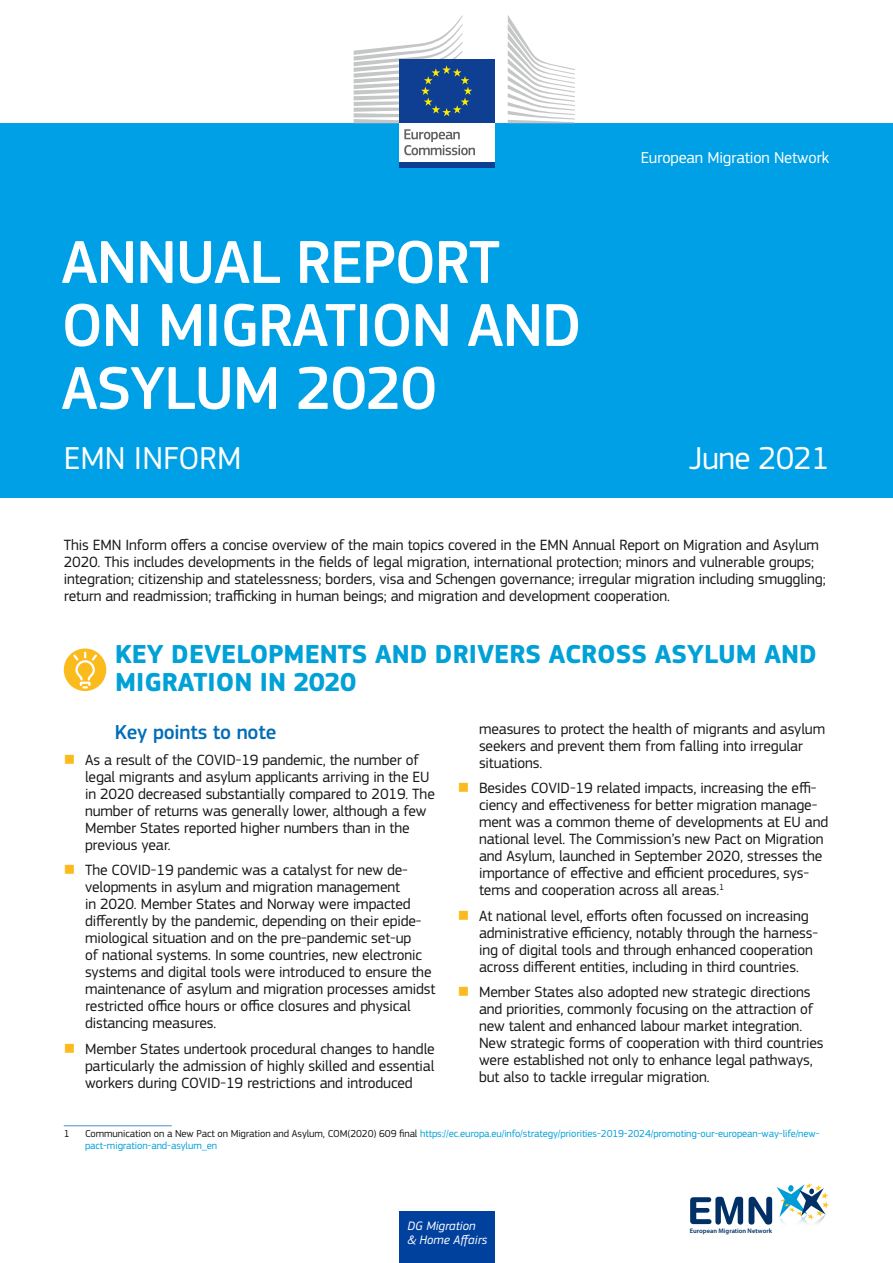
<style>
.page{position:relative;width:893px;height:1263px;background:#fff}
.page>*{position:absolute;margin:0;border:0;box-sizing:border-box;transform-origin:0 0}
.t1{font:500 63px/63px "EC Square Sans Pro";letter-spacing:-.02em;color:#fff}
.t2{font:33px "EC Square Sans Pro";letter-spacing:-.01em;color:#fff}
.t3{font:700 27px/28.3px "EC Square Sans Pro";color:#00a1d7}
.t4{font:500 21px "EC Square Sans Pro";letter-spacing:-.01em;color:#006db7}
.t5{font:16.5px "EC Square Sans Pro";letter-spacing:-.01em;color:#fff}
.t6{font:15.45px/17px "EC Square Sans Pro";letter-spacing:-.01em;color:#181716}
.t7{font:italic 12.75px/14.1px "EC Square Sans Pro";color:#fff}
.t8{font:10.5px/11.6px "EC Square Sans Pro";letter-spacing:-.01em;color:#00a1d7}
.t9{font:10.5px "EC Square Sans Pro";color:#181716}
.t10{font:600 6.45px "Myriad Pro";color:#003065}
.s1{color:#fbbb1e}
.s2{color:#181716}
</style>
<div class="page">
<div style="left:399px;top:1212px;width:95px;height:51px;background:#00419e"></div>
<div style="left:0;top:123px;width:893px;height:375px;background:#00a0e6"></div>
<div style="left:399px;top:121px;width:95px;height:43px;background:#fff"></div>
<div style="left:399px;top:59px;width:95px;height:64px;background:#0f3f93"></div>
<svg style="left:354px;top:15px;width:118px;height:108px"></svg>
<div style="left:399px;top:163px;width:95px;height:5px;background:#0f3f93"></div>
<svg style="left:508px;top:15px;width:67px;height:108px"></svg>
<svg style="left:404px;top:129px;width:71px;height:26px"></svg>
<svg style="left:690px;top:1197px;width:53px;height:27px"></svg>
<svg style="left:749px;top:1183px;width:80px;height:42px"></svg>
<hr style="left:64px;top:1125px;width:108px;height:1px;background:#4e8fcc">
<div style="left:64px;top:648px;width:42px;height:43px;background:#fbbb1d;border-radius:50%"></div>
<svg style="left:71px;top:652px;width:28px;height:36px"></svg>
<p class="t5" style="left:641px;top:148px;width:190px">European Migration Network</p>
<h1 class="t1" style="left:61px;top:232px;width:522px">ANNUAL REPORT<br>ON MIGRATION AND<br>ASYLUM 2020</h1>
<h2 class="t2" style="left:64px;top:439px;width:179px">EMN INFORM</h2>
<h2 class="t2" style="left:689px;top:439px;width:142px">June 2021</h2>
<p class="t6" style="left:64px;top:536px;width:763px">This EMN Inform offers a concise overview of the main topics covered in the EMN Annual Report on Migration and Asylum 2020. This includes developments in the fields of legal migration, international protection; minors and vulnerable groups; integration; citizenship and statelessness; borders, visa and Schengen governance; irregular migration including smuggling; return and readmission; trafficking in human beings; and migration and development cooperation.</p>
<h3 class="t3" style="left:115px;top:641px;width:703px">KEY DEVELOPMENTS AND DRIVERS ACROSS ASYLUM AND<br>MIGRATION IN 2020</h3>
<h3 class="t4" style="left:115px;top:720px;width:163px">Key points to note</h3>
<p class="t6" style="left:85px;top:751px;width:351px;text-indent:-21px"><span class="s1">■</span> As a result of the COVID-19 pandemic, the number of legal migrants and asylum applicants arriving in the EU in 2020 decreased substantially compared to 2019. The number of returns was generally lower, although a few Member States reported higher numbers than in the previous year.</p>
<p class="t6" style="left:85px;top:862px;width:352px;text-indent:-21px"><span class="s1">■</span> The COVID-19 pandemic was a catalyst for new de&shy;velopments in asylum and migration management<br>in 2020. Member States and Norway were impacted differently by the pandemic, depending on their epide&shy;miological situation and on the pre-pandemic set-up<br>of national systems. In some countries, new electronic systems and digital tools were introduced to ensure the maintenance of asylum and migration processes amidst restricted office hours or office closures and physical distancing measures.</p>
<p class="t6" style="left:85px;top:1040px;width:351px;text-align:justify;text-indent:-21px"><span class="s1">■</span> Member States undertook procedural changes to handle particularly the admission of highly skilled and essential workers during COVID-19 restrictions and introduced</p>
<p class="t6" style="left:479px;top:720px;width:348px">measures to protect the health of migrants and asylum seekers and prevent them from falling into irregular situations.</p>
<p class="t6" style="left:479px;top:780px;width:351px;text-indent:-21px"><span class="s1">■</span> Besides COVID-19 related impacts, increasing the effi&shy;ciency and effectiveness for better migration manage&shy;ment was a common theme of developments at EU and national level. The Commission’s new Pact on Migration and Asylum, launched in September 2020, stresses the importance of effective and efficient procedures, sys&shy;tems and cooperation across all areas.<sup>1</sup></p>
<p class="t6" style="left:479px;top:907px;width:340px;text-indent:-21px"><span class="s1">■</span> At national level, efforts often focussed on increasing administrative efficiency, notably through the harness&shy;ing of digital tools and through enhanced cooperation across different entities, including in third countries.</p>
<p class="t6" style="left:479px;top:984px;width:346px;text-indent:-21px"><span class="s1">■</span> Member States also adopted new strategic directions and priorities, commonly focusing on the attraction of new talent and enhanced labour market integration.<br>New strategic forms of cooperation with third countries were established not only to enhance legal pathways, but also to tackle irregular migration.</p>
<p class="t9" style="left:64px;top:1128px;width:7px">1</p>
<p class="t8" style="left:85px;top:1128px;width:736px"><span class="s2">Communication on a New Pact on Migration and Asylum, COM(2020) 609 final</span> https://ec.europa.eu/info/strategy/priorities-2019-2024/promoting-our-european-way-life/new&shy;pact-migration-and-asylum_en</p>
<p class="t7" style="left:407px;top:1219px;width:82px">DG Migration &amp; Home Affairs</p>
<p class="t10" style="left:690px;top:1226px;width:84px">European Migration Network</p>
</div>
